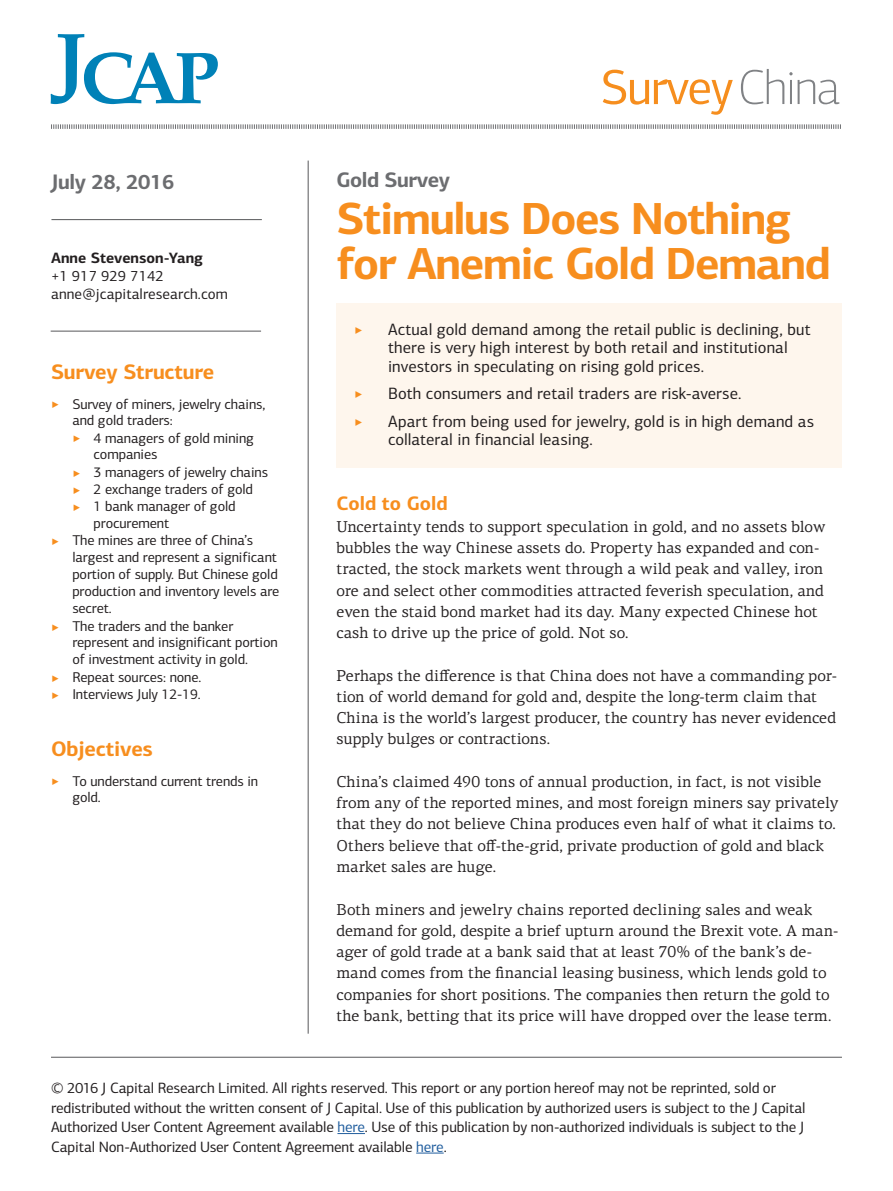
<style>
.page{position:relative;width:893px;height:1191px;background:#fff}
.page>*{position:absolute;margin:0;border:0;box-sizing:border-box;transform-origin:0 0}
.Mid-size_header{font:700 45px/45px "PF Centro Sans Pro";letter-spacing:-.03em;color:#f78e1e}
.Schedule_body{font:700 21px "PF Centro Sans Pro";letter-spacing:-.01em;color:#f78e1e}
.t1{font:700 21px "PF Centro Sans Pro";letter-spacing:-.02em;color:#6c6d70}
.Subhead__body{font:700 19.5px "PF Centro Sans Pro";color:#f78e1e}
.Front_page_bullet{font:16.5px/18.8px "PF Centro Sans Pro";letter-spacing:.005em;color:#231f20}
.Front_page_bullet-2{font:16.5px "PF Centro Sans Pro";color:#f78e1e}
.Body_text{font:15.75px/21.3px "PF Centro Serif Pro";color:#231f20}
.Byline{font:15px/19.5px "PF Centro Sans Pro";letter-spacing:-.01em;color:#231f20}
.Byline-2{font:700 15px "PF Centro Sans Pro";color:#231f20}
.Schedule_body-2{font:14.25px/16.4px "PF Centro Sans Pro";letter-spacing:-.01em;color:#231f20}
.s1{font-family:"PF Centro Serif Pro";font-size:15.75px;color:#f78e1e}
.s2{color:#215e9e}
</style>
<div class="page">
<svg style="left:51px;top:124px;width:790px;height:5px"></svg>
<svg style="left:51px;top:34px;width:167px;height:70px"></svg>
<svg style="left:337px;top:1133px;width:28px;height:1px"></svg>
<svg style="left:416px;top:1152px;width:28px;height:1px"></svg>
<hr style="left:51px;top:1057px;width:791px;height:1px;background:#57585a">
<hr style="left:308px;top:161px;width:1px;height:872px;background:#57585a">
<hr style="left:51px;top:219px;width:211px;height:1px;background:#57585a">
<svg style="left:741px;top:69px;width:98px;height:35px"></svg>
<svg style="left:603px;top:70px;width:130px;height:45px"></svg>
<hr style="left:51px;top:331px;width:210px;height:1px;background:#57585a">
<div style="left:336px;top:304px;width:506px;height:164px;background:#fef6ed"></div>
<p class="t1" style="left:51px;top:168px;width:125px">July 28, 2016</p>
<p class="Byline-2" style="left:51px;top:248px;width:154px">Anne Stevenson-Yang</p>
<p class="Byline" style="left:51px;top:266px;width:114px">+1 917 929 7142</p>
<p class="Byline" style="left:51px;top:284px;width:178px">anne@jcapitalresearch.com</p>
<p class="Schedule_body" style="left:51px;top:359px;width:165px">Survey Structure</p>
<p class="Schedule_body-2" style="left:72px;top:395px;width:195px;text-indent:-21px"><span class="s1">‣</span> Survey of miners, jewelry chains, and gold traders:</p>
<p class="Schedule_body-2" style="left:94px;top:430px;width:162px;text-indent:-21px"><span class="s1">‣</span> 4 managers of gold mining companies</p>
<p class="Schedule_body-2" style="left:72px;top:464px;width:197px"><span class="s1">‣</span> 3 managers of jewelry chains</p>
<p class="Schedule_body-2" style="left:72px;top:481px;width:182px"><span class="s1">‣</span> 2 exchange traders of gold</p>
<p class="Schedule_body-2" style="left:94px;top:498px;width:143px;text-indent:-21px"><span class="s1">‣</span> 1 bank manager of gold procurement</p>
<p class="Schedule_body-2" style="left:72px;top:532px;width:209px;line-height:17px;text-indent:-21px"><span class="s1">‣</span> The mines are three of China’s largest and represent a significant portion of supply. But Chinese gold production and inventory levels are secret.</p>
<p class="Schedule_body-2" style="left:72px;top:617px;width:207px;line-height:16.8px;text-indent:-21px"><span class="s1">‣</span> The traders and the banker represent and insignificant portion of investment activity in gold.</p>
<p class="Schedule_body-2" style="left:51px;top:669px;width:152px"><span class="s1">‣</span> Repeat sources: none.</p>
<p class="Schedule_body-2" style="left:51px;top:686px;width:151px"><span class="s1">‣</span> Interviews July 12-19.</p>
<p class="Schedule_body" style="left:51px;top:735px;width:103px">Objectives</p>
<p class="Schedule_body-2" style="left:72px;top:772px;width:187px;text-indent:-21px"><span class="s1">‣</span> To understand current trends in gold.</p>
<p class="t1" style="left:336px;top:166px;width:115px">Gold Survey</p>
<p class="Mid-size_header" style="left:336px;top:195px;width:496px">Stimulus Does Nothing for Anemic Gold Demand</p>
<p class="Front_page_bullet-2" style="left:354px;top:319px;width:10px">‣</p>
<p class="Front_page_bullet" style="left:388px;top:319px;width:424px">Actual gold demand among the retail public is declining, but there is very high interest by both retail and institutional investors in speculating on rising gold prices.</p>
<p class="Front_page_bullet-2" style="left:354px;top:384px;width:10px">‣</p>
<p class="Front_page_bullet" style="left:388px;top:384px;width:355px">Both consumers and retail traders are risk-averse.</p>
<p class="Front_page_bullet-2" style="left:354px;top:411px;width:10px">‣</p>
<p class="Front_page_bullet" style="left:388px;top:411px;width:428px">Apart from being used for jewelry, gold is in high demand as collateral in financial leasing.</p>
<p class="Subhead__body" style="left:336px;top:491px;width:113px">Cold to Gold</p>
<p class="Body_text" style="left:336px;top:516px;width:490px">Uncertainty tends to support speculation in gold, and no assets blow bubbles the way Chinese assets do. Property has expanded and con&shy;tracted, the stock markets went through a wild peak and valley, iron ore and select other commodities attracted feverish speculation, and even the staid bond market had its day. Many expected Chinese hot cash to drive up the price of gold. Not so.</p>
<p class="Body_text" style="left:336px;top:664px;width:502px">Perhaps the difference is that China does not have a commanding por&shy;tion of world demand for gold and, despite the long-term claim that China is the world’s largest producer, the country has never evidenced supply bulges or contractions.</p>
<p class="Body_text" style="left:336px;top:771px;width:503px">China’s claimed 490 tons of annual production, in fact, is not visible from any of the reported mines, and most foreign miners say privately that they do not believe China produces even half of what it claims to.<br>Others believe that off-the-grid, private production of gold and black market sales are huge.</p>
<p class="Body_text" style="left:336px;top:898px;width:503px">Both miners and jewelry chains reported declining sales and weak demand for gold, despite a brief upturn around the Brexit vote. A man&shy;ager of gold trade at a bank said that at least 70% of the bank’s de&shy;mand comes from the financial leasing business, which lends gold to companies for short positions. The companies then return the gold to the bank, betting that its price will have dropped over the lease term.</p>
<p class="Byline" style="left:51px;top:1078px;width:756px">© 2016 J Capital Research Limited. All rights reserved. This report or any portion hereof may not be reprinted, sold or redistributed without the written consent of J Capital. Use of this publication by authorized users is subject to the J Capital Authorized User Content Agreement available <span class="s2">here</span>. Use of this publication by non-authorized individuals is subject to the J Capital Non-Authorized User Content Agreement available <span class="s2">here</span>.</p>
</div>
